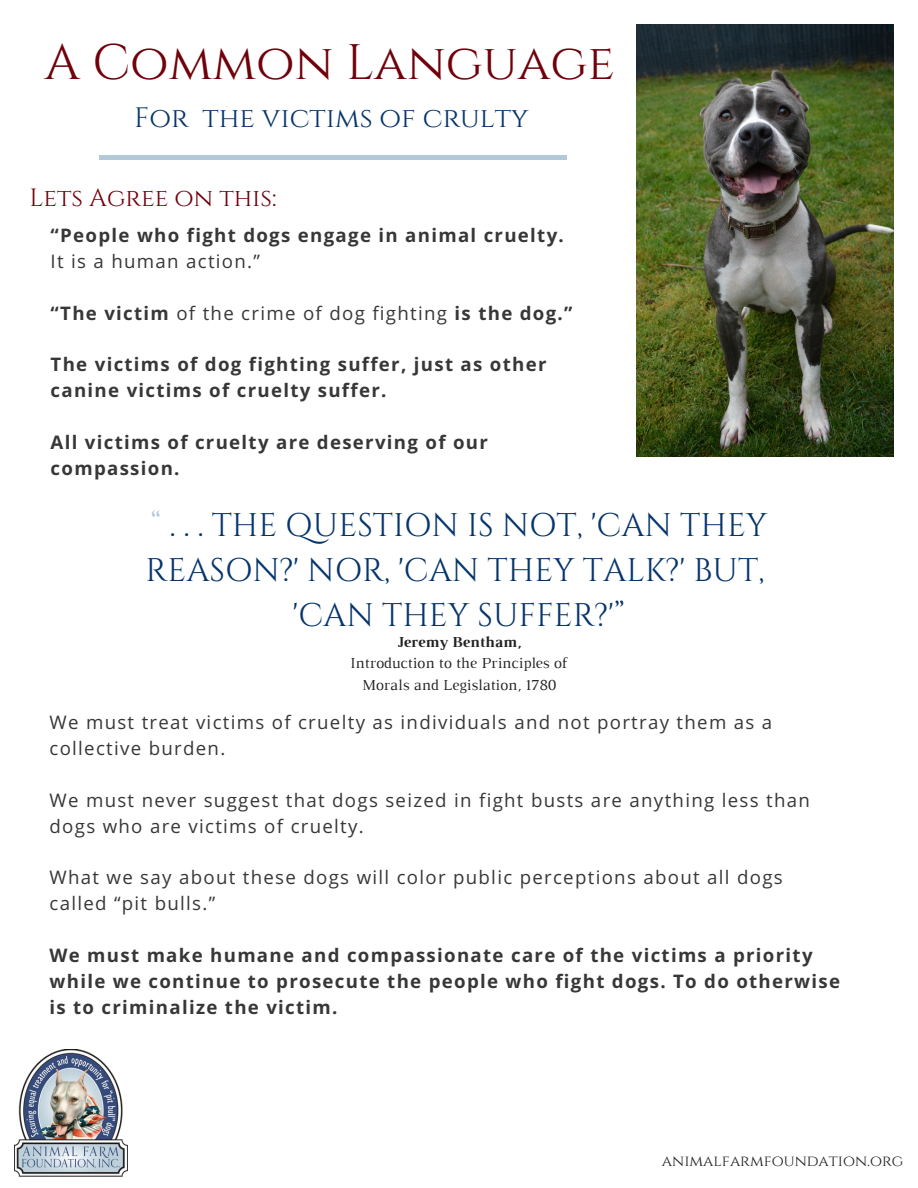
<style>
.page{position:relative;width:918px;height:1188px;background:#fff}
.page>*{position:absolute;margin:0;border:0;box-sizing:border-box;transform-origin:0 0}
.t1{font:49.8px "Cinzel";color:#70000a}
.t2{font:32.7px/45px "Cinzel";color:#06356b;text-align:center}
.t3{font:28.05px "Cinzel";color:#06356b}
.t4{font:24.9px "Cinzel";color:#70000a}
.t5{font:18.75px/25.8px "Open Sans";letter-spacing:.07em;color:#373737}
.t6{font:700 18.75px/25.8px "Open Sans";letter-spacing:.07em;color:#373737}
.t7{font:15.6px/21.3px "Luthier";color:#222;text-align:center}
.t8{font:15.6px "Cinzel";color:#222}
.t9{font:700 15.6px "Luthier";color:#222}
.s1{font-weight:700}
.s2{color:#b2c9d9}
</style>
<div class="page">
<img style="left:637px;top:25px;width:256px;height:432px">
<img style="left:15px;top:1050px;width:112px;height:127px">
<div style="left:99px;top:155px;width:468px;height:5px;background:#b2c9d9"></div>
<h1 class="t1" style="left:45px;top:31px;width:572px">A Common Language</h1>
<h3 class="t3" style="left:134px;top:100px;width:396px">For the victims of crulty</h3>
<h3 class="t4" style="left:30px;top:182px;width:248px">Lets Agree on this:</h3>
<p class="t6" style="left:51px;top:222px;width:515px">“People who fight dogs engage in animal cruelty.</p>
<p class="t5" style="left:51px;top:248px;width:211px">It is a human action.”</p>
<p class="t5" style="left:51px;top:299px;width:523px"><span class="s1">“The victim</span> of the crime of dog fighting <span class="s1">is the dog.”</span></p>
<p class="t6" style="left:51px;top:351px;width:497px">The victims of dog fighting suffer, just as other canine victims of cruelty suffer.</p>
<p class="t6" style="left:51px;top:429px;width:439px">All victims of cruelty are deserving of our compassion.</p>
<h2 class="t2" style="left:145px;top:503px;width:624px"><span class="s2">“</span> . . . THE QUESTION IS NOT, 'CAN THEY<br>REASON?' NOR, 'CAN THEY TALK?' BUT, 'CAN THEY SUFFER?'”</h2>
<p class="t9" style="left:397px;top:636px;width:126px">Jeremy Bentham,</p>
<p class="t7" style="left:350px;top:654px;width:219px">Introduction to the Principles of<br>Morals and Legislation, 1780</p>
<p class="t5" style="left:49px;top:709px;width:724px">We must treat victims of cruelty as individuals and not portray them as a collective burden.</p>
<p class="t5" style="left:49px;top:786px;width:762px">We must never suggest that dogs seized in fight busts are anything less than dogs who are victims of cruelty.</p>
<p class="t5" style="left:49px;top:864px;width:735px">What we say about these dogs will color public perceptions about all dogs called “pit bulls.”</p>
<p class="t6" style="left:49px;top:942px;width:792px">We must make humane and compassionate care of the victims a priority while we continue to prosecute the people who fight dogs. To do otherwise is to criminalize the victim.</p>
<p class="t8" style="left:662px;top:1150px;width:243px">animalfarmfoundation.org</p>
</div>
